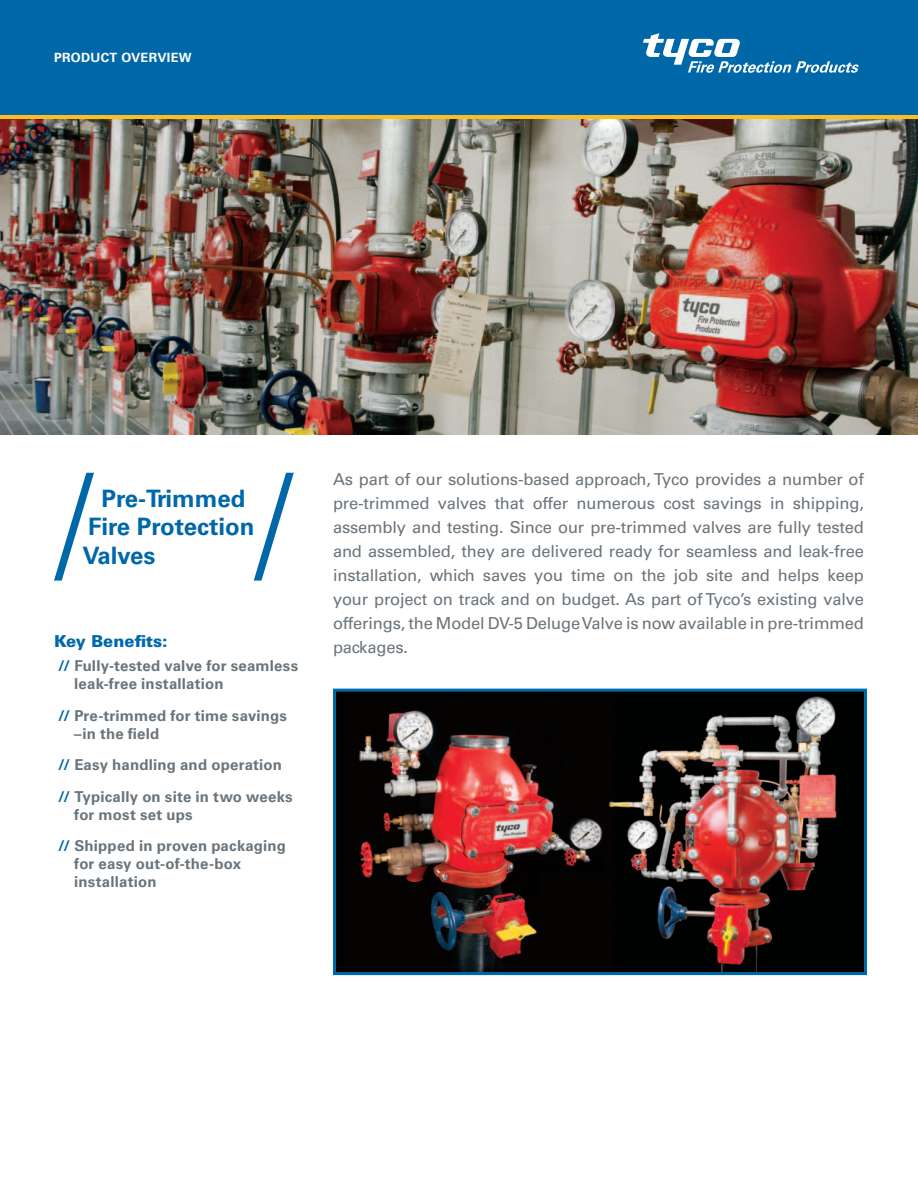
<style>
.page{position:relative;width:918px;height:1188px;background:#fff}
.page>*{position:absolute;margin:0;border:0;box-sizing:border-box;transform-origin:0 0}
.t1{font:700 24px/28.5px "Univers LT Std";color:#0068a9}
.t2{font:16.5px/24px "Univers LT Std";letter-spacing:-.01em;color:#6a747b;text-align:justify}
.t3{font:900 16.5px "Univers LT Std";color:#0068a9}
.t4{font:700 15px/18px "Univers LT Std";letter-spacing:.01em;color:#6a747b}
.t5{font:700 12.75px "Univers LT Std";letter-spacing:.025em;color:#fff}
.s1{color:#0068a9}
</style>
<div class="page">
<svg style="left:54px;top:473px;width:40px;height:108px"></svg>
<svg style="left:254px;top:473px;width:40px;height:108px"></svg>
<hr style="left:0;top:115px;width:918px;height:4px;background:#fdbe1f">
<img style="left:0;top:119px;width:918px;height:315px">
<img style="left:337px;top:693px;width:526px;height:278px">
<div style="left:333px;top:689px;width:534px;height:286px;border:3px solid #0068a9"></div>
<div style="left:0;top:0;width:918px;height:115px;background:#0068a9"></div>
<svg style="left:643px;top:33px;width:216px;height:40px"></svg>
<p class="t5" style="left:54px;top:50px;width:139px">PRODUCT OVERVIEW</p>
<p class="t1" style="left:82px;top:484px;width:174px;text-indent:19px">Pre-Trimmed<br>Fire Protection<br>Valves</p>
<p class="t2" style="left:333px;top:467px;width:533px">As part of our solutions-based approach, Tyco provides a number of pre-trimmed valves that offer numerous cost savings in shipping, assembly and testing. Since our pre-trimmed valves are fully tested and assembled, they are delivered ready for seamless and leak-free installation, which saves you time on the job site and helps keep your project on track and on budget. As part of Tyco’s existing valve offerings, the Model DV-5 Deluge Valve is now available in pre-trimmed</p>
<p class="t3" style="left:54px;top:630px;width:115px">Key Benefits:</p>
<p class="t2" style="left:333px;top:635px;width:77px">packages.</p>
<p class="t4" style="left:74px;top:657px;width:226px;text-indent:-16px"><span class="s1">//</span> Fully-tested valve for seamless leak-free installation</p>
<p class="t4" style="left:74px;top:707px;width:214px;text-indent:-16px"><span class="s1">//</span> Pre-trimmed for time savings –in the field</p>
<p class="t4" style="left:58px;top:749px;width:236px;line-height:31.5px"><span class="s1">//</span> Easy handling and operation <span class="s1">//</span> Typically on site in two weeks</p>
<p class="t4" style="left:58px;top:799px;width:229px;line-height:31.5px;text-indent:16px">for most set ups<br><span class="s1">//</span> Shipped in proven packaging</p>
<p class="t4" style="left:74px;top:855px;width:169px">for easy out-of-the-box installation</p>
</div>
